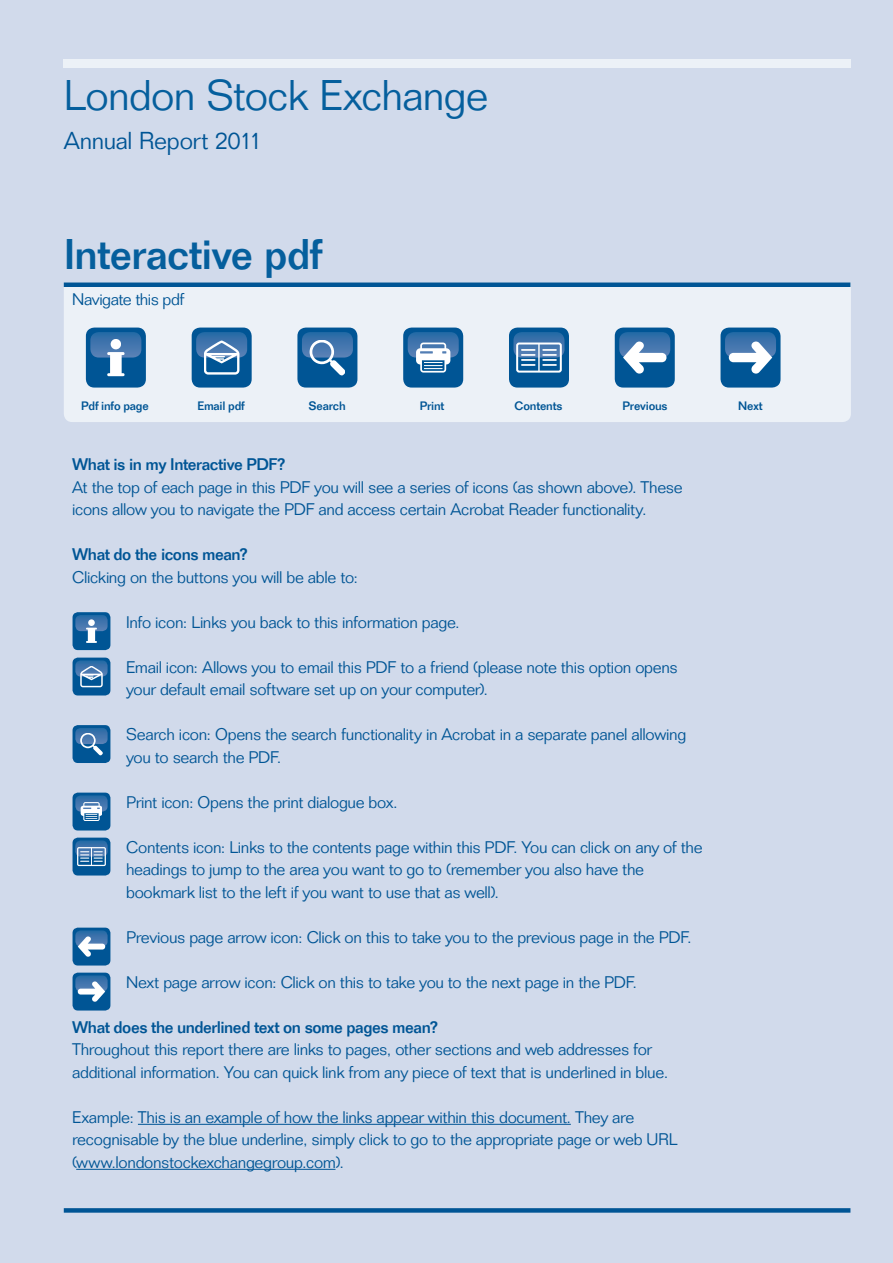
<style>
.page{position:relative;width:893px;height:1263px;background:#d1daeb}
.page>*{position:absolute;margin:0;border:0;box-sizing:border-box;transform-origin:0 0}
.Cover_Heading_1{font:300 42px "Folio Std";letter-spacing:-.02em;color:#055f9d}
.Cover_Heading_1-2{font:500 42px "Folio Std";letter-spacing:-.015em;color:#055f9d}
.Cover_Heading_1-3{font:300 24px "Folio Std";letter-spacing:-.015em;color:#005595}
.Intro_Pg_Body_Copy{font:300 16.5px/22.5px "Folio Std";letter-spacing:-.02em;color:#005595}
.Into_Pg_Heading{font:500 16.5px "Folio Std";letter-spacing:-.03em;color:#005595}
.Into_Pg_Heading-2{font:300 16.5px "Folio Std";letter-spacing:-.03em;color:#005595}
.t1{font:500 12px "Folio Std";letter-spacing:-.015em;color:#005595}
</style>
<div class="page">
<div style="left:64px;top:283px;width:787px;height:139px;background:#ecf1f7"></div>
<div style="left:64px;top:59px;width:787px;height:9px;background:#ecf1f7"></div>
<div style="left:64px;top:282px;width:786px;height:5px;background:#005595"></div>
<div style="left:64px;top:1208px;width:786px;height:5px;background:#005595"></div>
<hr style="left:138px;top:1124px;width:433px;height:1px;background:#005595">
<hr style="left:76px;top:1169px;width:259px;height:1px;background:#005595">
<div style="left:86px;top:328px;width:60px;height:60px;background:#005595;border-radius:9px"></div>
<svg style="left:90px;top:332px;width:51px;height:44px"></svg>
<div style="left:192px;top:328px;width:60px;height:60px;background:#005595;border-radius:9px"></div>
<svg style="left:196px;top:332px;width:51px;height:43px"></svg>
<div style="left:297px;top:328px;width:60px;height:60px;background:#005595;border-radius:9px"></div>
<svg style="left:302px;top:332px;width:51px;height:43px"></svg>
<div style="left:403px;top:328px;width:60px;height:60px;background:#005595;border-radius:9px"></div>
<svg style="left:408px;top:332px;width:51px;height:41px"></svg>
<div style="left:509px;top:328px;width:60px;height:60px;background:#005595;border-radius:9px"></div>
<div style="left:516px;top:342px;width:46px;height:31px;border:2px solid #fff;border-radius:2px"></div>
<svg style="left:513px;top:332px;width:51px;height:34px"></svg>
<hr style="left:538px;top:343px;width:2px;height:29px;background:#fff">
<div style="left:615px;top:328px;width:60px;height:60px;background:#005595;border-radius:9px"></div>
<svg style="left:619px;top:332px;width:51px;height:42px"></svg>
<div style="left:720px;top:328px;width:60px;height:60px;background:#005595;border-radius:9px"></div>
<svg style="left:725px;top:332px;width:51px;height:42px"></svg>
<div style="left:73px;top:612px;width:37px;height:38px;background:#005595;border-radius:5px"></div>
<svg style="left:75px;top:615px;width:33px;height:28px"></svg>
<div style="left:73px;top:658px;width:37px;height:37px;background:#005595;border-radius:5px"></div>
<svg style="left:75px;top:660px;width:33px;height:27px"></svg>
<div style="left:73px;top:725px;width:37px;height:38px;background:#005595;border-radius:5px"></div>
<svg style="left:75px;top:728px;width:33px;height:27px"></svg>
<div style="left:73px;top:793px;width:37px;height:37px;background:#005595;border-radius:5px"></div>
<svg style="left:75px;top:795px;width:33px;height:26px"></svg>
<div style="left:73px;top:838px;width:37px;height:37px;background:#005595;border-radius:5px"></div>
<div style="left:77px;top:847px;width:29px;height:19px;border:1px solid #fff"></div>
<svg style="left:75px;top:840px;width:33px;height:25px"></svg>
<div style="left:73px;top:928px;width:37px;height:37px;background:#005595;border-radius:5px"></div>
<svg style="left:75px;top:930px;width:33px;height:27px"></svg>
<div style="left:73px;top:973px;width:37px;height:37px;background:#005595;border-radius:5px"></div>
<svg style="left:75px;top:975px;width:33px;height:27px"></svg>
<p class="Cover_Heading_1" style="left:64px;top:70px;width:426px">London Stock Exchange</p>
<p class="Cover_Heading_1-3" style="left:64px;top:126px;width:200px">Annual Report 2011</p>
<p class="Cover_Heading_1-2" style="left:64px;top:229px;width:260px">Interactive pdf</p>
<p class="Into_Pg_Heading-2" style="left:72px;top:289px;width:114px">Navigate this pdf</p>
<p class="t1" style="left:81px;top:399px;width:69px">Pdf info page</p>
<p class="t1" style="left:197px;top:399px;width:49px">Email pdf</p>
<p class="t1" style="left:309px;top:399px;width:38px">Search</p>
<p class="t1" style="left:420px;top:399px;width:26px">Print</p>
<p class="t1" style="left:515px;top:399px;width:49px">Contents</p>
<p class="t1" style="left:622px;top:399px;width:47px">Previous</p>
<p class="t1" style="left:738px;top:399px;width:26px">Next</p>
<p class="Into_Pg_Heading" style="left:72px;top:454px;width:215px">What is in my Interactive PDF?</p>
<p class="Intro_Pg_Body_Copy" style="left:72px;top:476px;width:612px">At the top of each page in this PDF you will see a series of icons (as shown above). These icons allow you to navigate the PDF and access certain Acrobat Reader functionality.</p>
<p class="Into_Pg_Heading" style="left:72px;top:544px;width:178px">What do the icons mean?</p>
<p class="Intro_Pg_Body_Copy" style="left:72px;top:566px;width:287px">Clicking on the buttons you will be able to:</p>
<p class="Intro_Pg_Body_Copy" style="left:126px;top:611px;width:335px">Info icon: Links you back to this information page.</p>
<p class="Intro_Pg_Body_Copy" style="left:126px;top:656px;width:553px">Email icon: Allows you to email this PDF to a friend (please note this option opens your default email software set up on your computer).</p>
<p class="Intro_Pg_Body_Copy" style="left:126px;top:723px;width:562px">Search icon: Opens the search functionality in Acrobat in a separate panel allowing you to search the PDF.</p>
<p class="Intro_Pg_Body_Copy" style="left:126px;top:791px;width:273px">Print icon: Opens the print dialogue box.</p>
<p class="Intro_Pg_Body_Copy" style="left:126px;top:836px;width:578px">Contents icon: Links to the contents page within this PDF. You can click on any of the headings to jump to the area you want to go to (remember you also have the bookmark list to the left if you want to use that as well).</p>
<p class="Intro_Pg_Body_Copy" style="left:126px;top:926px;width:567px">Previous page arrow icon: Click on this to take you to the previous page in the PDF.</p>
<p class="Intro_Pg_Body_Copy" style="left:126px;top:971px;width:512px">Next page arrow icon: Click on this to take you to the next page in the PDF.</p>
<p class="Into_Pg_Heading" style="left:72px;top:1017px;width:368px">What does the underlined text on some pages mean?</p>
<p class="Intro_Pg_Body_Copy" style="left:72px;top:1038px;width:598px">Throughout this report there are links to pages, other sections and web addresses for additional information. You can quick link from any piece of text that is underlined in blue.</p>
<p class="Intro_Pg_Body_Copy" style="left:72px;top:1106px;width:607px">Example: This is an example of how the links appear within this document. They are recognisable by the blue underline, simply click to go to the appropriate page or web URL (www.londonstockexchangegroup.com).</p>
</div>
